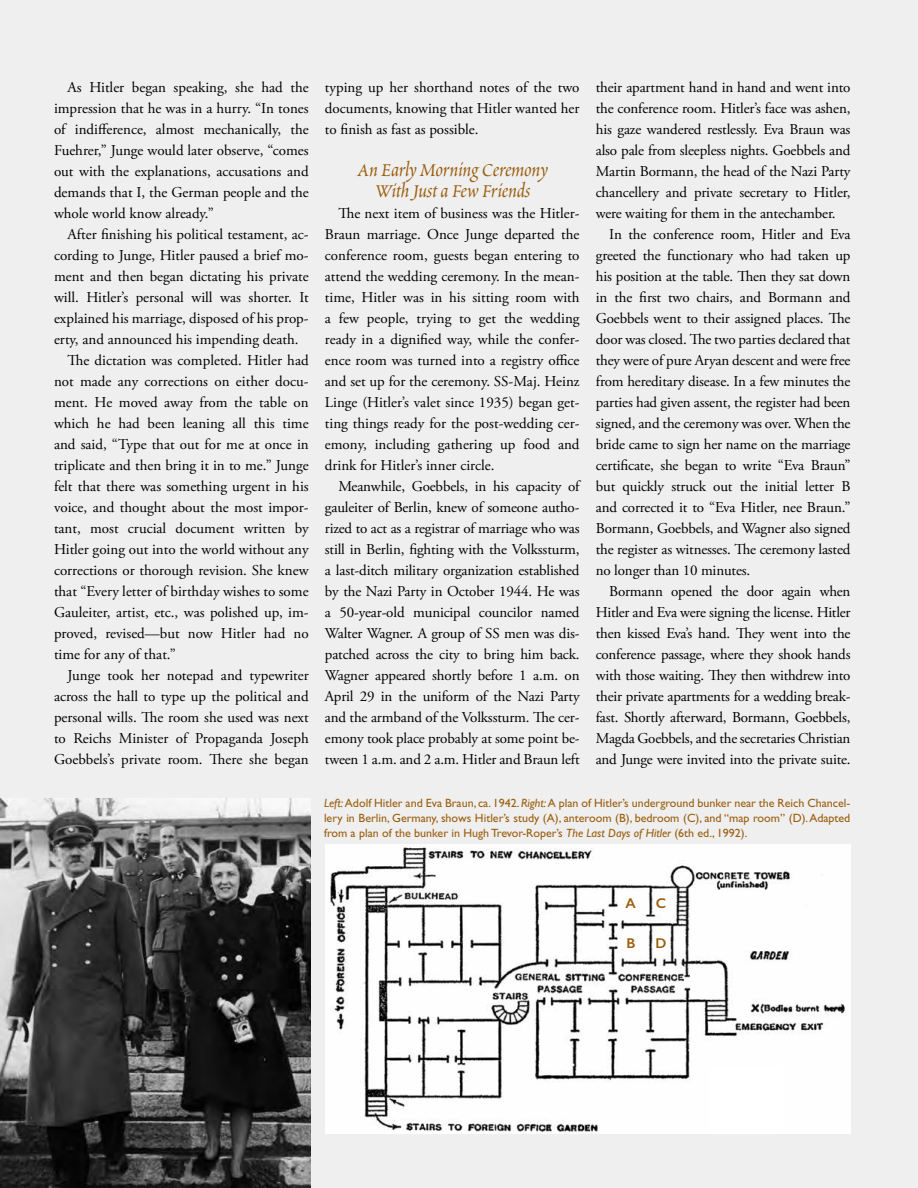
<style>
.page{position:relative;width:918px;height:1188px;background:#efeff0}
.page>*{position:absolute;margin:0;border:0;box-sizing:border-box;transform-origin:0 0}
.t1{font:23.25px/21px "Poetica Chancery I";color:#9b5f0e;text-align:center}
.t2{font:15px/21px "Adobe Garamond Pro";color:#000;text-align:justify}
.t3{font:600 14.25px "Gill Sans";color:#9b5f0e}
.t4{font:12px/15px "Gill Sans Std";color:#9b5f0e;text-align:justify}
.s1{font-style:italic}
</style>
<div class="page">
<img style="left:326px;top:845px;width:524px;height:289px">
<img style="left:0;top:799px;width:310px;height:389px">
<div style="left:711px;top:1066px;width:72px;height:68px;background:#fff"></div>
<p class="t2" style="left:54px;top:77px;width:256px;text-indent:14px">As Hitler began speaking, she had the impression that he was in a hurry. “In tones of indifference, almost mechanically, the Fuehrer,” Junge would later observe, “comes out with the explanations, accusations and demands that I, the German people and the whole world know already.”</p>
<p class="t2" style="left:54px;top:224px;width:256px;text-indent:14px">After finishing his political testament, ac&shy;cording to Junge, Hitler paused a brief mo&shy;ment and then began dictating his private will. Hitler’s personal will was shorter. It explained his marriage, disposed of his prop&shy;erty, and announced his impending death.</p>
<p class="t2" style="left:54px;top:350px;width:256px;text-indent:14px">The dictation was completed. Hitler had not made any corrections on either docu&shy;ment. He moved away from the table on which he had been leaning all this time and said, “Type that out for me at once in triplicate and then bring it in to me.” Junge felt that there was something urgent in his voice, and thought about the most impor&shy;tant, most crucial document written by Hitler going out into the world without any corrections or thorough revision. She knew that “Every letter of birthday wishes to some Gauleiter, artist, etc., was polished up, im&shy;proved, revised—but now Hitler had no time for any of that.”</p>
<p class="t2" style="left:54px;top:665px;width:256px;text-indent:14px">Junge took her notepad and typewriter across the hall to type up the political and personal wills. The room she used was next to Reichs Minister of Propaganda Joseph Goebbels’s private room. There she began</p>
<p class="t2" style="left:596px;top:77px;width:256px">their apartment hand in hand and went into the conference room. Hitler’s face was ashen, his gaze wandered restlessly. Eva Braun was also pale from sleepless nights. Goebbels and Martin Bormann, the head of the Nazi Party chancellery and private secretary to Hitler, were waiting for them in the antechamber.</p>
<p class="t2" style="left:596px;top:224px;width:256px;text-indent:14px">In the conference room, Hitler and Eva greeted the functionary who had taken up his position at the table. Then they sat down in the first two chairs, and Bormann and Goebbels went to their assigned places. The door was closed. The two parties declared that they were of pure Aryan descent and were free from hereditary disease. In a few minutes the parties had given assent, the register had been signed, and the ceremony was over. When the bride came to sign her name on the marriage certificate, she began to write “Eva Braun” but quickly struck out the initial letter B and corrected it to “Eva Hitler, nee Braun.” Bormann, Goebbels, and Wagner also signed the register as witnesses. The ceremony lasted no longer than 10 minutes.</p>
<p class="t2" style="left:596px;top:581px;width:256px;text-indent:14px">Bormann opened the door again when Hitler and Eva were signing the license. Hitler then kissed Eva’s hand. They went into the conference passage, where they shook hands with those waiting. They then withdrew into their private apartments for a wedding break&shy;fast. Shortly afterward, Bormann, Goebbels, Magda Goebbels, and the secretaries Christian and Junge were invited into the private suite.</p>
<p class="t4" style="left:324px;top:795px;width:528px"><span class="s1">Left:</span> Adolf Hitler and Eva Braun, ca. 1942. <span class="s1">Right:</span> A plan of Hitler’s underground bunker near the Reich Chancel&shy;lery in Berlin, Germany, shows Hitler’s study (A), anteroom (B), bedroom (C), and “map room” (D). Adapted from a plan of the bunker in Hugh Trevor-Roper’s <span class="s1">The Last Days of Hitler</span> (6th ed., 1992).</p>
<p class="t2" style="left:325px;top:77px;width:256px">typing up her shorthand notes of the two documents, knowing that Hitler wanted her to finish as fast as possible.</p>
<h3 class="t1" style="left:357px;top:160px;width:192px">An Early Morning Ceremony<br>With Just a Few Friends</h3>
<p class="t2" style="left:325px;top:203px;width:256px;text-indent:14px">The next item of business was the Hitler-Braun marriage. Once Junge departed the conference room, guests began entering to attend the wedding ceremony. In the mean&shy;time, Hitler was in his sitting room with a few people, trying to get the wedding ready in a dignified way, while the confer&shy;ence room was turned into a registry office and set up for the ceremony. SS-Maj. Heinz Linge (Hitler’s valet since 1935) began get&shy;ting things ready for the post-wedding cer&shy;emony, including gathering up food and drink for Hitler’s inner circle.</p>
<p class="t2" style="left:325px;top:476px;width:256px;text-indent:14px">Meanwhile, Goebbels, in his capacity of gauleiter of Berlin, knew of someone autho&shy;rized to act as a registrar of marriage who was still in Berlin, fighting with the Volkssturm, a last-ditch military organization established by the Nazi Party in October 1944. He was a 50-year-old municipal councilor named Walter Wagner. A group of SS men was dis&shy;patched across the city to bring him back.<br>Wagner appeared shortly before 1 a.m. on April 29 in the uniform of the Nazi Party and the armband of the Volkssturm. The cer&shy;emony took place probably at some point be&shy;tween 1 a.m. and 2 a.m. Hitler and Braun left</p>
<p class="t3" style="left:626px;top:895px;width:12px">A</p>
<p class="t3" style="left:656px;top:895px;width:12px">C</p>
<p class="t3" style="left:626px;top:935px;width:10px">B</p>
<p class="t3" style="left:655px;top:935px;width:13px">D</p>
</div>
